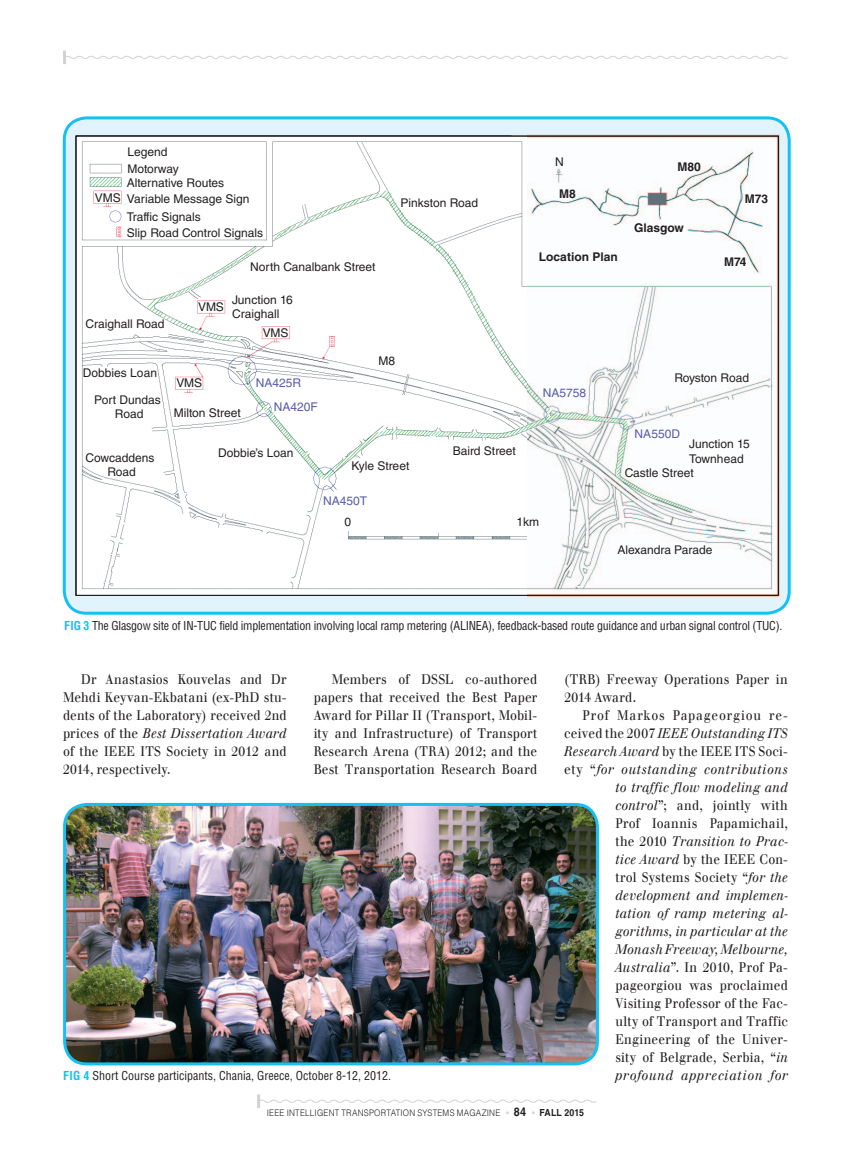
<style>
.page{position:relative;width:851px;height:1161px;background:#fff}
.page>*{position:absolute;margin:0;border:0;box-sizing:border-box;transform-origin:0 0}
.t1{font:13.5px/18px "Walbaum Com";letter-spacing:.015em;color:#231f20;text-align:justify;scale:.9 1}
.t2{font:italic 13.5px "Walbaum Com";letter-spacing:.065em;color:#231f20;scale:.9 1}
.t3{font:12px/14.4px "Helvetica LT Std";color:#231f20}
.t4{font:condensed 12px "Helvetica LT Std";letter-spacing:-.02em;color:#231f20}
.t5{font:condensed 12px "Helvetica LT Std";color:#231f20}
.t6{font:12px "Helvetica LT Std";color:#585ca8}
.t7{font:700 12px "Helvetica LT Std";color:#231f20}
.t8{font:12px "Helvetica LT Std";letter-spacing:-.02em;color:#231f20}
.t9{font:700 9.75px "Helvetica LT Std";color:#231f20;scale:.9 1}
.t10{font:300 9px "Helvetica LT Std";letter-spacing:.03em;color:#231f20;scale:.9 1}
.s1{font-weight:700;color:#15c0f2}
.s2{font-style:italic}
.s3{font-weight:400;color:#d1d2d4}
.s4{font-weight:700;font-size:12px}
.s5{font-weight:700;font-size:9.75px}
</style>
<div class="page">
<svg style="left:63px;top:51px;width:725px;height:13px"></svg>
<svg style="left:260px;top:1099px;width:337px;height:4px"></svg>
<hr style="left:257px;top:1094px;width:3px;height:14px;background:#d1d2d4">
<img style="left:65px;top:805px;width:532px;height:259px">
<div style="left:63px;top:803px;width:536px;height:262px;border:3px solid #15c0f2;border-radius:22px"></div>
<div style="left:64px;top:118px;width:725px;height:495px;background:#e1f4fc"></div>
<img style="left:73px;top:134px;width:707px;height:463px">
<div style="left:63px;top:116px;width:727px;height:499px;border:3px solid #15c0f2;border-radius:22px"></div>
<p class="t3" style="left:127px;top:145px;width:42px">Legend</p>
<p class="t3" style="left:127px;top:161px;width:99px">Motorway<br>Alternative Routes</p>
<p class="t3" style="left:127px;top:191px;width:124px">Variable Message Sign</p>
<p class="t3" style="left:127px;top:225px;width:138px">Slip Road Control Signals</p>
<p class="t3" style="left:250px;top:260px;width:127px">North Canalbank Street</p>
<p class="t3" style="left:95px;top:190px;width:28px">VMS</p>
<p class="t3" style="left:127px;top:210px;width:75px">Traffic Signals</p>
<p class="t3" style="left:400px;top:196px;width:79px">Pinkston Road</p>
<p class="t3" style="left:555px;top:154px;width:10px">N</p>
<p class="t7" style="left:677px;top:160px;width:25px">M80</p>
<p class="t7" style="left:559px;top:186px;width:18px">M8</p>
<p class="t7" style="left:744px;top:191px;width:25px">M73</p>
<p class="t7" style="left:634px;top:221px;width:51px">Glasgow</p>
<p class="t7" style="left:539px;top:250px;width:80px">Location Plan</p>
<p class="t7" style="left:724px;top:254px;width:24px">M74</p>
<p class="t3" style="left:85px;top:317px;width:80px">Craighall Road</p>
<p class="t3" style="left:83px;top:366px;width:76px">Dobbies Loan</p>
<p class="t3" style="left:94px;top:392px;width:68px;text-align:center">Port Dundas<br>Road</p>
<p class="t3" style="left:86px;top:450px;width:70px;text-align:center">Cowcaddens<br>Road</p>
<p class="t3" style="left:198px;top:300px;width:27px">VMS</p>
<p class="t3" style="left:232px;top:292px;width:62px">Junction 16<br>Craighall</p>
<p class="t3" style="left:263px;top:325px;width:27px">VMS</p>
<p class="t3" style="left:177px;top:376px;width:27px">VMS</p>
<p class="t6" style="left:256px;top:375px;width:47px">NA425R</p>
<p class="t6" style="left:274px;top:400px;width:46px">NA420F</p>
<p class="t3" style="left:218px;top:446px;width:77px">Dobbie’s Loan</p>
<p class="t3" style="left:174px;top:406px;width:68px">Milton Street</p>
<p class="t3" style="left:378px;top:354px;width:18px">M8</p>
<p class="t3" style="left:351px;top:459px;width:59px">Kyle Street</p>
<p class="t6" style="left:323px;top:494px;width:46px">NA450T</p>
<p class="t3" style="left:344px;top:514px;width:8px">0</p>
<p class="t3" style="left:453px;top:443px;width:64px">Baird Street</p>
<p class="t6" style="left:542px;top:386px;width:45px">NA5758</p>
<p class="t3" style="left:516px;top:514px;width:24px">1km</p>
<p class="t8" style="left:674px;top:371px;width:76px">Royston Road</p>
<p class="t6" style="left:634px;top:427px;width:47px">NA550D</p>
<p class="t3" style="left:689px;top:437px;width:62px">Junction 15</p>
<p class="t3" style="left:689px;top:451px;width:56px">Townhead</p>
<p class="t3" style="left:625px;top:466px;width:70px">Castle Street</p>
<p class="t3" style="left:617px;top:542px;width:96px">Alexandra Parade</p>
<p class="t4" style="left:64px;top:618px;width:719px"><span class="s1">Fig 3</span> The Glasgow site of IN-TUC field implementation involving local ramp metering (ALINEA), feedback-based route guidance and urban signal control (TUC).</p>
<p class="t1" style="left:63px;top:670px;width:250px;text-indent:18px">Dr Anastasios Kouvelas and Dr Mehdi Keyvan-Ekbatani (ex-PhD stu&shy;dents of the Laboratory) received 2nd prices of the <span class="s2">Best Dissertation Award </span>of the IEEE ITS Society in 2012 and 2014, respectively.</p>
<p class="t1" style="left:314px;top:670px;width:250px;text-indent:18px">Members of DSSL co-authored papers that received the Best Paper Award for Pillar II (Transport, Mobil&shy;ity and Infrastructure) of Transport Research Arena (TRA) 2012; and the Best Transportation Research Board</p>
<p class="t1" style="left:564px;top:670px;width:250px">(TRB) Freeway Operations Paper in<br>2014 Award.</p>
<p class="t1" style="left:564px;top:706px;width:250px;text-align:right">Prof Markos Papageorgiou re&shy;ceived the 2007 <span class="s2">IEEE Outstanding ITS<br>Research Award</span> by the IEEE ITS Soci&shy;ety “<span class="s2">for outstanding contributions to traffic flow modeling and control</span>”; and, jointly with<br>Prof Ioannis Papamichail,<br>the 2010 <span class="s2">Transition to Prac-<br>tice Award</span> by the IEEE Con-<br>trol Systems Society “<span class="s2">for the development and implemen-<br>tation of ramp metering al&shy;gorithms, in particular at the<br>Monash Freeway, Melbourne,<br>Australia</span>”. In 2010, Prof Pa&shy;pageorgiou was proclaimed<br>Visiting Professor of the Fac-<br>ulty of Transport and Traffic<br>Engineering of the Univer-<br>sity of Belgrade, Serbia, “<span class="s2">in</span></p>
<p class="t5" style="left:63px;top:1068px;width:329px"><span class="s1">Fig 4</span> Short Course participants, Chania, Greece, October 8-12, 2012.</p>
<p class="t2" style="left:615px;top:1067px;width:193px">profound appreciation for</p>
<p class="t10" style="left:267px;top:1107px;width:316px">IEEE INTELLI GENT TRANSPORTATI ON SYSTEMS MAGAZI NE <span class="s3">•</span> <span class="s4">84</span> <span class="s3">•</span> <span class="s5">fall</span></p>
<p class="t9" style="left:564px;top:1107px;width:23px">2015</p>
</div>
